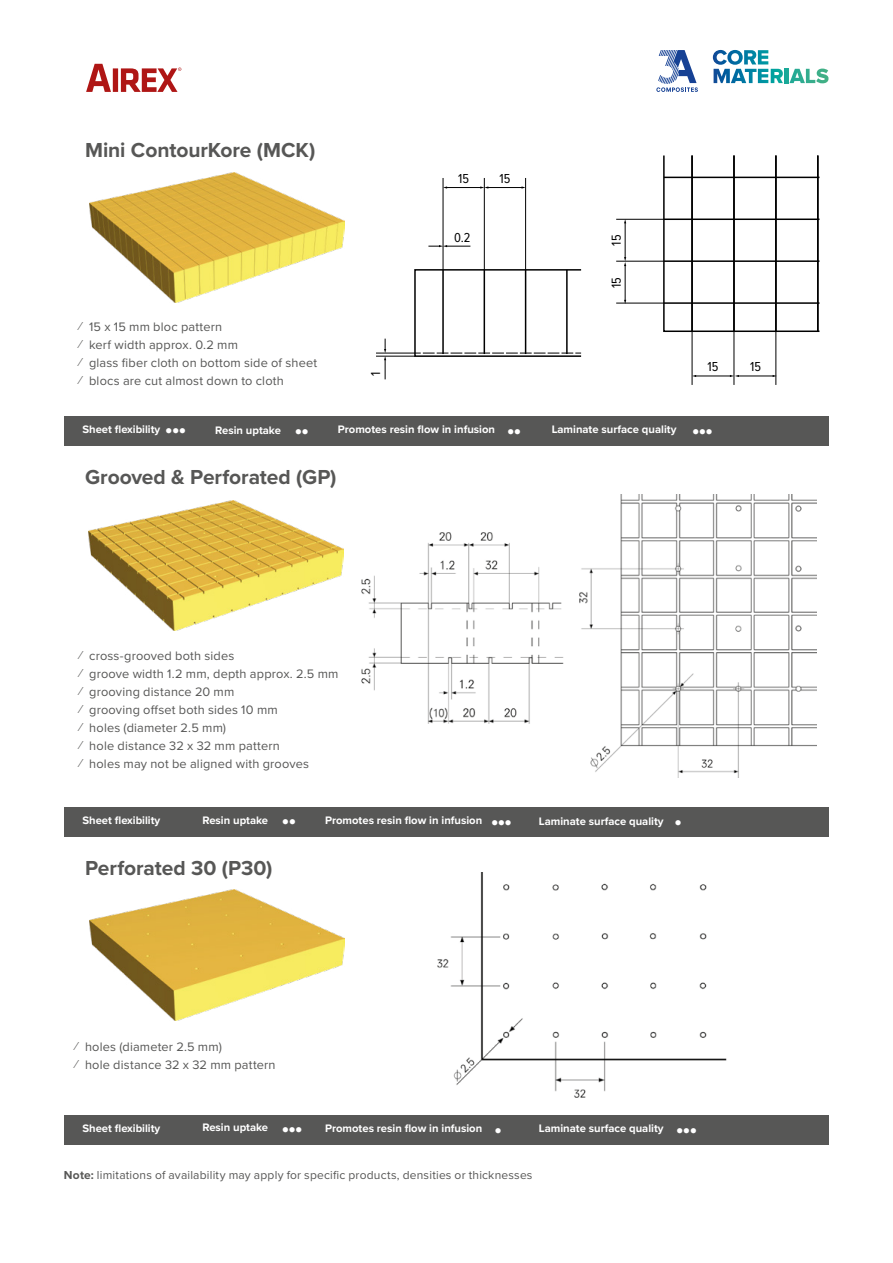
<style>
.page{position:relative;width:893px;height:1263px;background:#fff}
.page>*{position:absolute;margin:0;border:0;box-sizing:border-box;transform-origin:0 0}
.t1{font:700 21px "Proxima Nova";letter-spacing:-.005em;color:#575756}
.t2{font:13.5px "Proxima Nova Cond";color:#000}
.t3{font:12.75px/18px "Proxima Nova";letter-spacing:.015em;color:#575756}
.t4{font:12px/18px "Proxima Nova";letter-spacing:.015em;color:#575756;text-align:justify}
.t5{font:700 11.25px "Proxima Nova";color:#fff}
.t6{font:9px "Wingdings";color:#fff}
.s1{font-weight:700}
</style>
<div class="page">
<div style="left:64px;top:416px;width:764px;height:29px;background:#575756"></div>
<div style="left:64px;top:807px;width:764px;height:29px;background:#575756"></div>
<div style="left:64px;top:1115px;width:764px;height:29px;background:#575756"></div>
<img style="left:90px;top:172px;width:255px;height:131px">
<img style="left:89px;top:500px;width:255px;height:131px">
<img style="left:361px;top:532px;width:203px;height:192px">
<img style="left:579px;top:494px;width:238px;height:283px">
<img style="left:90px;top:890px;width:255px;height:130px">
<img style="left:437px;top:872px;width:290px;height:226px">
<svg style="left:86px;top:64px;width:25px;height:28px"></svg>
<div style="left:113px;top:68px;width:5px;height:24px;background:#af1615"></div>
<svg style="left:121px;top:68px;width:60px;height:24px"></svg>
<svg style="left:713px;top:50px;width:70px;height:33px"></svg>
<hr style="left:785px;top:69px;width:3px;height:14px;background:#1aa998">
<svg style="left:789px;top:69px;width:39px;height:14px"></svg>
<svg style="left:656px;top:50px;width:42px;height:42px"></svg>
<div style="left:414px;top:269px;width:168px;height:88px;border:2px solid #000"></div>
<hr style="left:442px;top:270px;width:2px;height:84px;background:#000">
<hr style="left:484px;top:270px;width:1px;height:84px;background:#000">
<hr style="left:525px;top:270px;width:1px;height:84px;background:#000">
<hr style="left:566px;top:270px;width:2px;height:84px;background:#000">
<svg style="left:415px;top:353px;width:166px;height:1px"></svg>
<hr style="left:376px;top:353px;width:39px;height:1px;background:#000">
<hr style="left:376px;top:356px;width:39px;height:1px;background:#000">
<hr style="left:443px;top:178px;width:1px;height:92px;background:#000">
<hr style="left:484px;top:178px;width:1px;height:92px;background:#000">
<hr style="left:525px;top:178px;width:1px;height:92px;background:#000">
<hr style="left:446px;top:187px;width:35px;height:1px;background:#000">
<hr style="left:488px;top:187px;width:34px;height:1px;background:#000">
<svg style="left:521px;top:186px;width:5px;height:3px"></svg>
<svg style="left:480px;top:186px;width:8px;height:3px"></svg>
<svg style="left:428px;top:245px;width:42px;height:2px"></svg>
<svg style="left:384px;top:339px;width:2px;height:40px"></svg>
<hr style="left:616px;top:303px;width:48px;height:1px;background:#000">
<hr style="left:616px;top:261px;width:48px;height:1px;background:#000">
<hr style="left:616px;top:219px;width:48px;height:1px;background:#000">
<hr style="left:625px;top:223px;width:1px;height:35px;background:#000">
<hr style="left:625px;top:265px;width:1px;height:36px;background:#000">
<svg style="left:624px;top:257px;width:2px;height:9px"></svg>
<hr style="left:776px;top:331px;width:1px;height:54px;background:#000">
<hr style="left:734px;top:331px;width:1px;height:54px;background:#000">
<hr style="left:692px;top:331px;width:1px;height:54px;background:#000">
<hr style="left:695px;top:376px;width:36px;height:1px;background:#000">
<hr style="left:738px;top:376px;width:35px;height:1px;background:#000">
<svg style="left:730px;top:375px;width:9px;height:2px"></svg>
<svg style="left:662px;top:155px;width:158px;height:178px"></svg>
<hr style="left:691px;top:155px;width:2px;height:176px;background:#000">
<hr style="left:733px;top:155px;width:2px;height:176px;background:#000">
<hr style="left:775px;top:155px;width:2px;height:176px;background:#000">
<hr style="left:817px;top:155px;width:1px;height:176px;background:#000">
<hr style="left:664px;top:302px;width:155px;height:2px;background:#000">
<hr style="left:664px;top:260px;width:155px;height:2px;background:#000">
<hr style="left:664px;top:218px;width:155px;height:2px;background:#000">
<hr style="left:664px;top:177px;width:155px;height:1px;background:#000">
<h1 class="t1" style="left:85px;top:137px;width:232px">Mini ContourKore (MCK)</h1>
<p class="t2" style="left:458px;top:172px;width:12px">15</p>
<p class="t2" style="left:499px;top:172px;width:12px">15</p>
<p class="t2" style="left:454px;top:231px;width:18px">0.2</p>
<p class="t4" style="left:80px;top:317px;width:3px">⁄ ⁄ ⁄ ⁄</p>
<p class="t3" style="left:89px;top:318px;width:230px">15 x 15 mm bloc pattern<br>kerf width approx. 0.2 mm<br>glass fiber cloth on bottom side of sheet blocs are cut almost down to cloth</p>
<p class="t5" style="left:82px;top:422px;width:105px">Sheet flexibility ●●●</p>
<p class="t5" style="left:215px;top:423px;width:67px">Resin uptake</p>
<p class="t2" style="left:370px;top:376px;width:6px;rotate:-90deg">1</p>
<p class="t5" style="left:338px;top:423px;width:185px">Promotes resin flow in infusion ●●</p>
<h1 class="t1" style="left:85px;top:464px;width:253px">Grooved &amp; Perforated (GP)</h1>
<p class="t2" style="left:610px;top:246px;width:12px;rotate:-90deg">15</p>
<p class="t2" style="left:610px;top:288px;width:12px;rotate:-90deg">15</p>
<p class="t2" style="left:708px;top:360px;width:12px">15</p>
<p class="t2" style="left:750px;top:360px;width:12px">15</p>
<p class="t5" style="left:552px;top:423px;width:126px">Laminate surface quality</p>
<p class="t6" style="left:692px;top:426px;width:22px">●●●</p>
<p class="t4" style="left:80px;top:646px;width:3px">⁄ ⁄ ⁄ ⁄ ⁄ ⁄ ⁄</p>
<p class="t3" style="left:89px;top:647px;width:251px">cross-grooved both sides<br>groove width 1.2 mm, depth approx. 2.5 mm grooving distance 20 mm<br>grooving offset both sides 10 mm<br>holes (diameter 2.5 mm)<br>hole distance 32 x 32 mm pattern<br>holes may not be aligned with grooves</p>
<p class="t5" style="left:82px;top:813px;width:79px">Sheet flexibility</p>
<p class="t5" style="left:202px;top:813px;width:67px">Resin uptake</p>
<h1 class="t1" style="left:85px;top:855px;width:189px">Perforated 30 (P30)</h1>
<p class="t5" style="left:325px;top:814px;width:188px">Promotes resin flow in infusion ●●●</p>
<p class="t5" style="left:539px;top:814px;width:144px">Laminate surface quality ●</p>
<p class="t4" style="left:76px;top:1037px;width:3px">⁄ ⁄</p>
<p class="t3" style="left:85px;top:1038px;width:192px">holes (diameter 2.5 mm)<br>hole distance 32 x 32 mm pattern</p>
<p class="t5" style="left:82px;top:1121px;width:79px">Sheet flexibility</p>
<p class="t5" style="left:202px;top:1121px;width:101px">Resin uptake ●●●</p>
<p class="t5" style="left:325px;top:1122px;width:178px">Promotes resin flow in infusion ●</p>
<p class="t5" style="left:539px;top:1122px;width:159px">Laminate surface quality ●●●</p>
<p class="t4" style="left:64px;top:1166px;width:470px"><span class="s1">Note:</span> limitations of availability may apply for specific products, densities or thicknesses</p>
</div>
